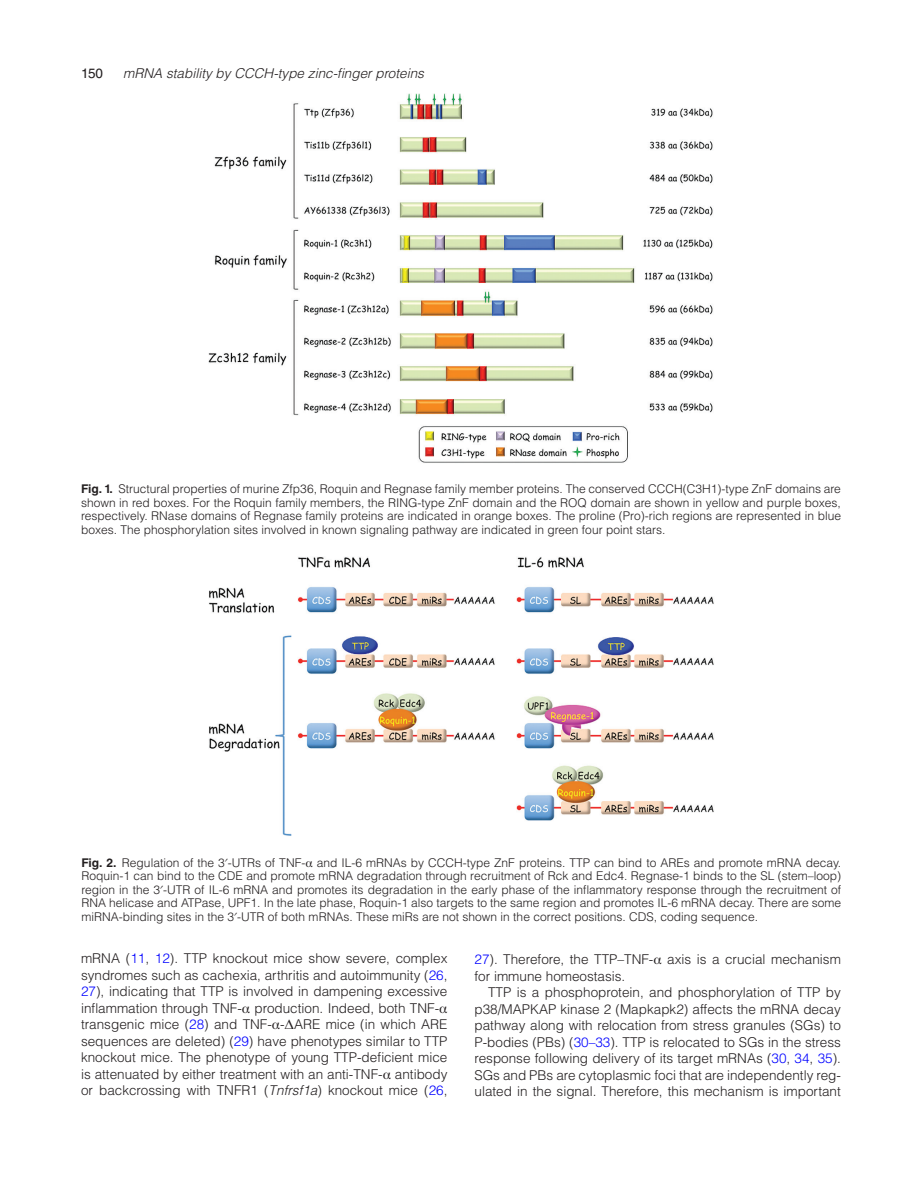
<style>
.page{position:relative;width:919px;height:1187px;background:#fff}
.page>*{position:absolute;margin:0;border:0;box-sizing:border-box;transform-origin:0 0}
.t1{font:300 13.5px/16.5px "Helvetica LT Std";color:#231f20;text-align:justify}
.t2{font:italic 300 13.5px "Helvetica LT Std";color:#231f20}
.t3{font:13.5px "Helvetica LT Std";color:#231f20}
.t4{font:300 12px/13.5px "Helvetica LT Std";color:#231f20;text-align:justify}
.s1{font-weight:700}
.s2{font-family:"Gandhari Unicode";font-weight:400}
.s3{color:#00f}
.s4{font-style:italic}
</style>
<div class="page">
<img style="left:208px;top:94px;width:505px;height:369px">
<img style="left:209px;top:557px;width:505px;height:279px">
<p class="t3" style="left:81px;top:65px;width:23px">150</p>
<p class="t2" style="left:123px;top:65px;width:302px">mRNA stability by CCCH-type zinc-finger proteins</p>
<p class="t4" style="left:81px;top:482px;width:761px"><span class="s1">Fig. 1.</span> Structural properties of murine Zfp36, Roquin and Regnase family member proteins. The conserved CCCH(C3H1)-type ZnF domains are shown in red boxes. For the Roquin family members, the RING-type ZnF domain and the ROQ domain are shown in yellow and purple boxes, respectively. RNase domains of Regnase family proteins are indicated in orange boxes. The proline (Pro)-rich regions are represented in blue boxes. The phosphorylation sites involved in known signaling pathway are indicated in green four point stars.</p>
<p class="t4" style="left:81px;top:855px;width:761px"><span class="s1">Fig. 2.</span> Regulation of the 3<span class="s2">′</span>-UTRs of TNF-<span class="s2">α</span> and IL-6 mRNAs by CCCH-type ZnF proteins. TTP can bind to AREs and promote mRNA decay.<br>Roquin-1 can bind to the CDE and promote mRNA degradation through recruitment of Rck and Edc4. Regnase-1 binds to the SL (stem–loop) region in the 3<span class="s2">′</span>-UTR of IL-6 mRNA and promotes its degradation in the early phase of the inflammatory response through the recruitment of RNA helicase and ATPase, UPF1. In the late phase, Roquin-1 also targets to the same region and promotes IL-6 mRNA decay. There are some miRNA-binding sites in the 3<span class="s2">′</span>-UTR of both mRNAs. These miRs are not shown in the correct positions. CDS, coding sequence.</p>
<p class="t1" style="left:81px;top:950px;width:368px">mRNA (<span class="s3">11</span>, <span class="s3">12</span>). TTP knockout mice show severe, complex syndromes such as cachexia, arthritis and autoimmunity (<span class="s3">26</span>, <span class="s3">27</span>), indicating that TTP is involved in dampening excessive inflammation through TNF-<span class="s2">α</span> production. Indeed, both TNF-<span class="s2">α </span>transgenic mice (<span class="s3">28</span>) and TNF-<span class="s2">α</span>-<span class="s2">Δ</span>ARE mice (in which ARE sequences are deleted) (<span class="s3">29</span>) have phenotypes similar to TTP knockout mice. The phenotype of young TTP-deficient mice is attenuated by either treatment with an anti-TNF-<span class="s2">α</span> antibody or backcrossing with TNFR1 (<span class="s4">Tnfrsf1a</span>) knockout mice (<span class="s3">26</span>,</p>
<p class="t1" style="left:474px;top:951px;width:368px"><span class="s3">27</span>). Therefore, the TTP–TNF-<span class="s2">α</span> axis is a crucial mechanism for immune homeostasis.</p>
<p class="t1" style="left:474px;top:984px;width:368px;text-indent:14px">TTP is a phosphoprotein, and phosphorylation of TTP by p38/MAPKAP kinase 2 (Mapkapk2) affects the mRNA decay pathway along with relocation from stress granules (SGs) to P-bodies (PBs) (<span class="s3">30–33</span>). TTP is relocated to SGs in the stress response following delivery of its target mRNAs (<span class="s3">30</span>, <span class="s3">34</span>, <span class="s3">35</span>).<br>SGs and PBs are cytoplasmic foci that are independently reg&shy;ulated in the signal. Therefore, this mechanism is important</p>
</div>
